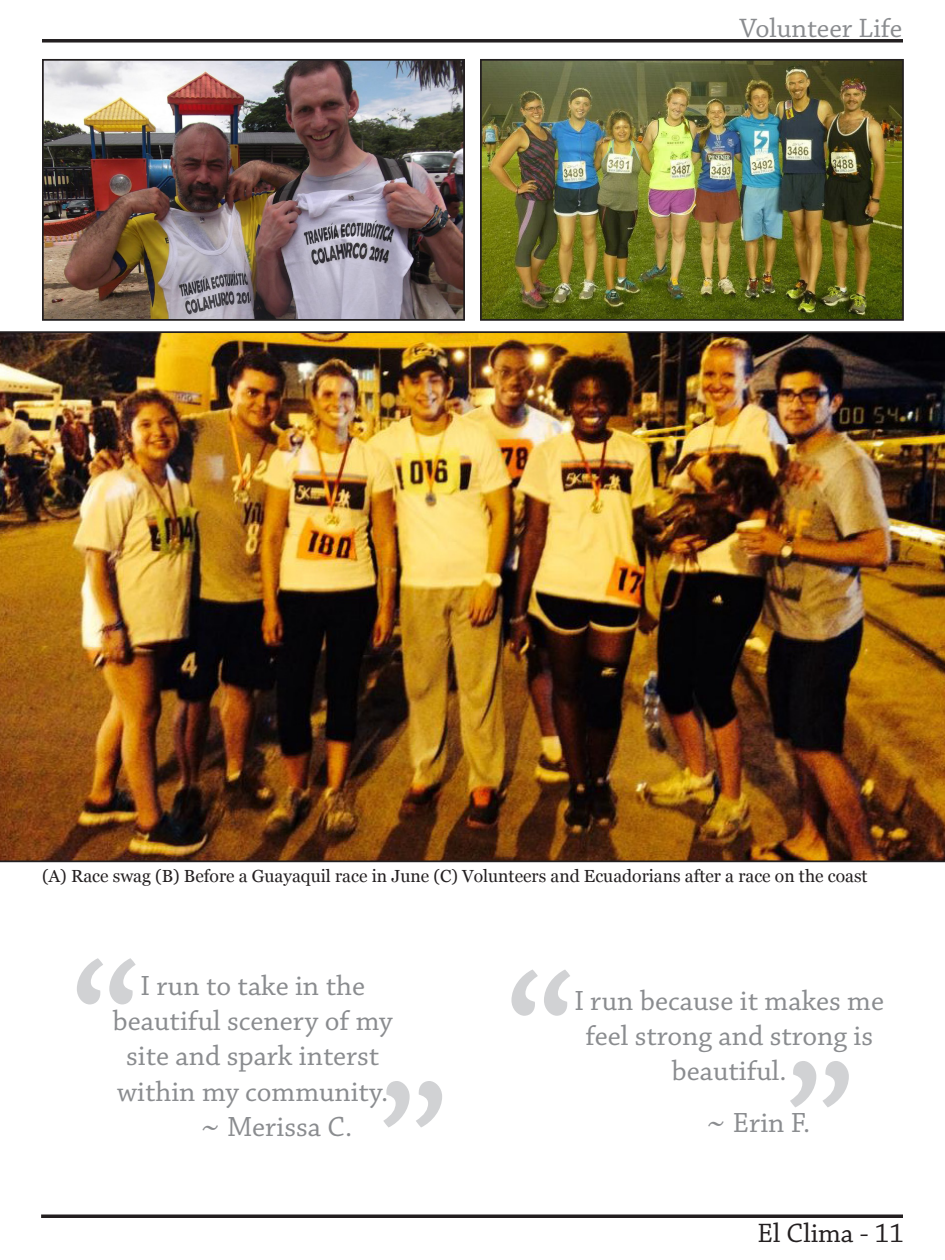
<style>
.page{position:relative;width:945px;height:1260px;background:#fff}
.page>*{position:absolute;margin:0;border:0;box-sizing:border-box;transform-origin:0 0}
.t1{font:203.17px "Chaparral Pro";color:#d1d2d4}
.t2{font:29.22px/35px "Chaparral Pro";color:#8a8c8f;text-align:center}
.t3{font:28px "Chaparral Pro";color:#8a8c8f}
.t4{font:28px "Chaparral Pro";color:#231f20}
.t5{font:17.5px "Georgia";color:#231f20}
.s1{font-family:"Georgia";font-size:29.75px}
</style>
<div class="page">
<svg style="left:42px;top:39px;width:861px;height:4px;background:#3e3a3b"></svg>
<svg style="left:41px;top:1214px;width:862px;height:4px;background:#3e3a3b"></svg>
<img style="left:0;top:331px;width:945px;height:531px">
<img style="left:45px;top:62px;width:417px;height:256px">
<div style="left:42px;top:59px;width:423px;height:262px;border:2px solid #231f20"></div>
<img style="left:483px;top:62px;width:418px;height:256px">
<div style="left:480px;top:59px;width:424px;height:262px;border:2px solid #231f20"></div>
<p class="t3" style="left:740px;top:13px;width:164px">Volunteer Life</p>
<p class="t5" style="left:42px;top:867px;width:827px">(A) Race swag (B) Before a Guayaquil race in June (C) Volunteers and Ecuadorians after a race on the coast</p>
<p class="t1" style="left:67px;top:926px;width:74px">“</p>
<p class="t2" style="left:140px;top:970px;width:226px">I run to take in the</p>
<p class="t2" style="left:113px;top:1005px;width:281px">beautiful scenery of my site and spark interst within my community.</p>
<p class="t2" style="left:201px;top:1110px;width:153px"><span class="s1">~</span> Merissa C.</p>
<p class="t1" style="left:379px;top:1046px;width:74px">”</p>
<p class="t1" style="left:502px;top:937px;width:74px">“</p>
<p class="t2" style="left:574px;top:985px;width:311px">I run because it makes me feel strong and strong is beautiful.</p>
<p class="t2" style="left:707px;top:1106px;width:105px"><span class="s1">~</span> Erin F.</p>
<p class="t1" style="left:786px;top:1026px;width:74px">”</p>
<p class="t4" style="left:757px;top:1218px;width:148px">El Clima - 11</p>
</div>
